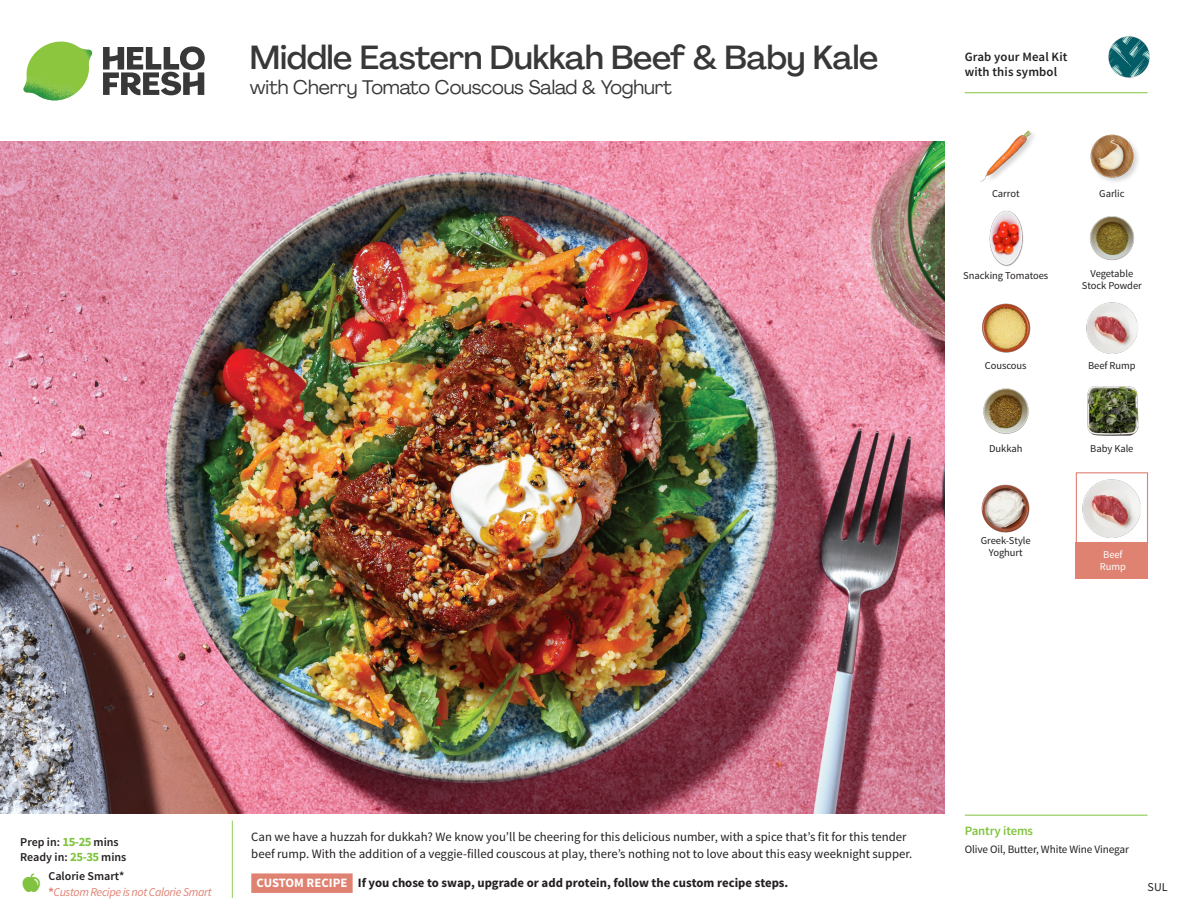
<style>
.page{position:relative;width:1188px;height:918px;background:#fff}
.page>*{position:absolute;margin:0;border:0;box-sizing:border-box;transform-origin:0 0}
._15_Titel_UK{font:500 33px "Agrandir";letter-spacing:-.01em;color:#383839}
._15_Titel_UK-2{font:19.5px "Agrandir";letter-spacing:-.01em;color:#383839}
.Step_6_Text_AU{font:12.75px/16.5px "Source Sans Pro";color:#231f20}
.Step_6_Text_AU-2{font:700 12.75px "Source Sans Pro";color:#231f20}
.t1{font:600 12.75px/15px "Source Sans Pro";letter-spacing:.01em;color:#231f20}
._04_Headers_Front{font:600 12.75px "Source Sans Pro";letter-spacing:-.01em;color:#81c340}
._04_Intro{font:600 12px "Source Sans Pro";color:#231f20}
._04_Intro-2{font:italic 12px "Source Sans Pro";letter-spacing:-.03em;color:#df8272}
.t2{font:12px "Source Sans Pro";color:#231f20}
._05_Pantry{font:11.25px "Source Sans Pro";letter-spacing:-.01em;color:#231f20}
._18_FRONT_ingredient{font:10.5px/12px "Source Sans Pro";letter-spacing:-.005em;color:#231f20;text-align:center}
._18_FRONT_ingredient-2{font:10.5px/12px "Source Sans Pro";letter-spacing:-.005em;color:#fff;text-align:center}
.s1{font-weight:700;font-size:12.75px;color:#81c340}
.s2{font-weight:700;font-style:normal}
.s3{color:#fff}
</style>
<div class="page">
<svg style="left:103px;top:46px;width:102px;height:49px"></svg>
<img style="left:23px;top:42px;width:69px;height:59px">
<svg style="left:231px;top:820px;width:122px;height:78px"></svg>
<img style="left:0;top:142px;width:945px;height:672px">
<img style="left:1086px;top:302px;width:51px;height:51px">
<img style="left:981px;top:484px;width:49px;height:49px">
<img style="left:983px;top:388px;width:46px;height:46px">
<img style="left:1088px;top:386px;width:51px;height:50px">
<img style="left:982px;top:303px;width:49px;height:50px">
<img style="left:989px;top:210px;width:35px;height:57px">
<img style="left:1089px;top:216px;width:46px;height:45px">
<img style="left:980px;top:130px;width:54px;height:52px">
<img style="left:1090px;top:134px;width:48px;height:48px">
<div style="left:1076px;top:472px;width:72px;height:73px;border:1px solid #df8272"></div>
<div style="left:1076px;top:542px;width:72px;height:37px;background:#df8272"></div>
<img style="left:1083px;top:480px;width:57px;height:57px">
<hr style="left:965px;top:815px;width:183px;height:1px;background:#81c340">
<hr style="left:965px;top:92px;width:183px;height:1px;background:#81c340">
<img style="left:1108px;top:36px;width:41px;height:41px">
<p class="_15_Titel_UK" style="left:250px;top:37px;width:630px">Middle Eastern Dukkah Beef &amp; Baby Kale</p>
<p class="_15_Titel_UK-2" style="left:250px;top:75px;width:424px">with Cherry Tomato Couscous Salad &amp; Yoghurt</p>
<p class="t1" style="left:965px;top:50px;width:104px">Grab your Meal Kit with this symbol</p>
<p class="_18_FRONT_ingredient" style="left:992px;top:188px;width:29px">Carrot</p>
<p class="_18_FRONT_ingredient" style="left:1099px;top:188px;width:27px">Garlic</p>
<p class="_18_FRONT_ingredient" style="left:963px;top:270px;width:87px">Snacking Tomatoes</p>
<p class="_18_FRONT_ingredient" style="left:1082px;top:267px;width:61px">Vegetable<br>Stock Powder</p>
<p class="_18_FRONT_ingredient" style="left:985px;top:360px;width:43px">Couscous</p>
<p class="_18_FRONT_ingredient" style="left:1088px;top:360px;width:49px">Beef Rump</p>
<p class="_18_FRONT_ingredient" style="left:989px;top:443px;width:35px">Dukkah</p>
<p class="_18_FRONT_ingredient" style="left:981px;top:535px;width:51px">Greek-Style<br>Yoghurt</p>
<p class="_18_FRONT_ingredient" style="left:1090px;top:443px;width:45px">Baby Kale</p>
<p class="_18_FRONT_ingredient-2" style="left:1100px;top:549px;width:28px">Beef<br>Rump</p>
<p class="_04_Intro" style="left:20px;top:835px;width:100px">Prep in: <span class="s1">15-25</span> mins</p>
<p class="_04_Intro" style="left:20px;top:850px;width:108px">Ready in: <span class="s1">25-35</span> mins</p>
<p class="_04_Intro" style="left:48px;top:869px;width:78px">Calorie Smart*</p>
<p class="_04_Intro-2" style="left:48px;top:885px;width:165px"><span class="s2">*</span>Custom Recipe is not Calorie Smart</p>
<p class="Step_6_Text_AU" style="left:251px;top:829px;width:662px">Can we have a huzzah for dukkah? We know you’ll be cheering for this delicious number, with a spice that’s fit for this tender beef rump. With the addition of a veggie-filled couscous at play, there’s nothing not to love about this easy weeknight supper.</p>
<p class="Step_6_Text_AU-2" style="left:256px;top:875px;width:533px"><span class="s3">CUSTOM RECIPE</span> If you chose to swap, upgrade or add protein, follow the custom recipe steps.</p>
<p class="_04_Headers_Front" style="left:965px;top:822px;width:70px">Pantry items</p>
<p class="_05_Pantry" style="left:965px;top:842px;width:166px">Olive Oil, Butter, White Wine Vinegar</p>
<p class="t2" style="left:1148px;top:879px;width:22px">SUL</p>
</div>
